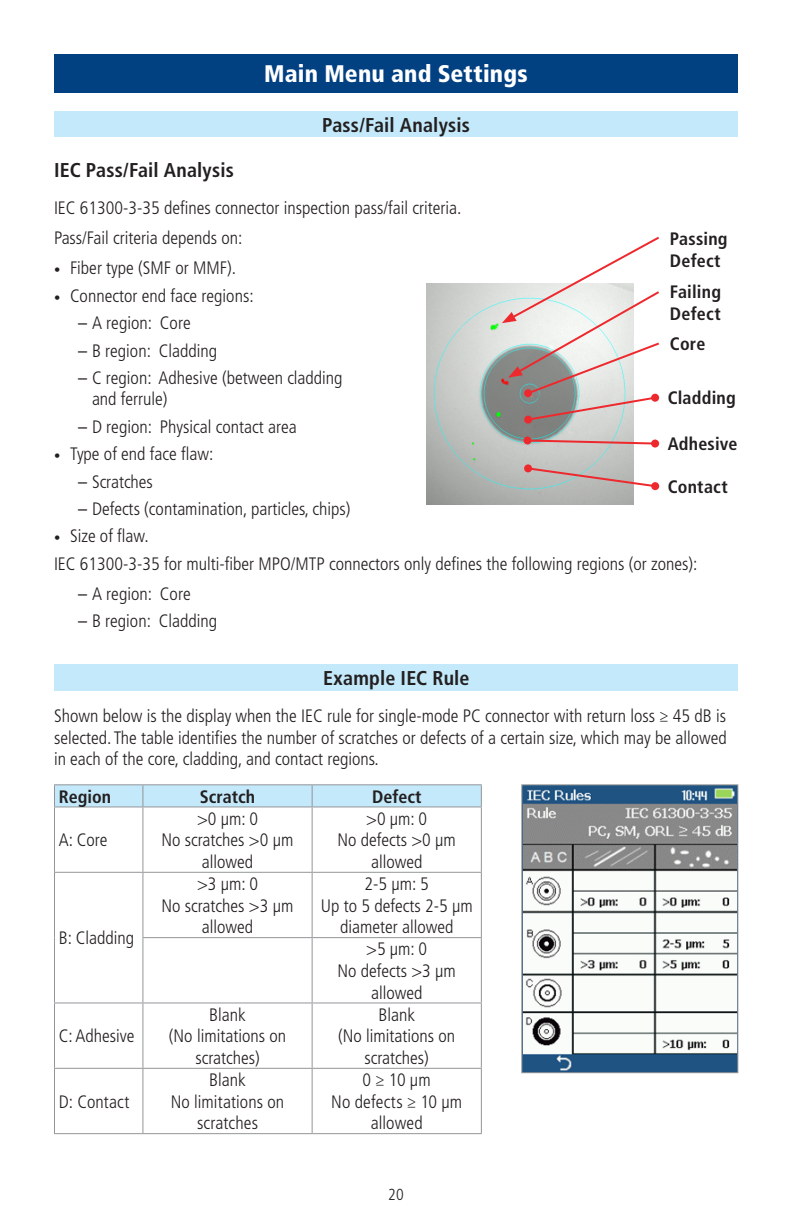
<style>
.page{position:relative;width:792px;height:1224px;background:#fff}
.page>*{position:absolute;margin:0;border:0;box-sizing:border-box;transform-origin:0 0}
.UG_Title_White_no_TO{font:900 condensed 24px "Frutiger LT Std";letter-spacing:.01em;color:#fff}
.UG_Head_9pt_ii_level{font:700 condensed 20px "Frutiger LT Std";letter-spacing:.01em;color:#231f20}
.UG_Head_9pt{font:700 condensed 20px "Frutiger LT Std";letter-spacing:.01em;color:#231f20}
.UG_Body{font:300 condensed 18px/21.6px "Frutiger LT Std";color:#231f20;text-align:center}
.UG_Table_Body{font:300 condensed 18px/21.6px "Frutiger LT Std";letter-spacing:.005em;color:#231f20;text-align:center}
.UG_Table_Body-2{font:700 condensed 18px/21.6px "Frutiger LT Std";letter-spacing:.01em;color:#231f20}
.UG_Table_Header{font:700 condensed 18px "Frutiger LT Std";color:#231f20}
.t1{font:300 condensed 16px "Frutiger LT Std";color:#231f20}
.s1{font-size:12.6px}
.s2{font-weight:400}
</style>
<div class="page">
<div style="left:54px;top:111px;width:684px;height:26px;background:#c3e9fa"></div>
<div style="left:54px;top:54px;width:684px;height:39px;background:#014081"></div>
<img style="left:426px;top:283px;width:207px;height:221px">
<svg style="left:502px;top:236px;width:158px;height:186px"></svg>
<div style="left:651px;top:394px;width:8px;height:8px;background:#ee292e;border-radius:50%"></div>
<div style="left:524px;top:416px;width:8px;height:8px;background:#ee292e;border-radius:50%"></div>
<svg style="left:526px;top:438px;width:131px;height:8px"></svg>
<div style="left:651px;top:440px;width:8px;height:8px;background:#ee292e;border-radius:50%"></div>
<div style="left:524px;top:437px;width:8px;height:8px;background:#ee292e;border-radius:50%"></div>
<svg style="left:526px;top:466px;width:125px;height:22px;background:#c5b7b5"></svg>
<div style="left:651px;top:482px;width:8px;height:8px;background:#ee292e;border-radius:50%"></div>
<div style="left:524px;top:464px;width:8px;height:8px;background:#ee292e;border-radius:50%"></div>
<img style="left:523px;top:786px;width:213px;height:285px">
<div style="left:521px;top:784px;width:217px;height:289px;border:1px solid #939598"></div>
<div style="left:54px;top:665px;width:684px;height:26px;background:#c3e9fa"></div>
<hr style="left:142px;top:807px;width:1px;height:65px;background:#939598">
<hr style="left:312px;top:807px;width:1px;height:65px;background:#939598">
<hr style="left:54px;top:872px;width:89px;height:1px;background:#939598">
<hr style="left:143px;top:872px;width:169px;height:1px;background:#939598">
<hr style="left:142px;top:873px;width:1px;height:64px;background:#939598">
<hr style="left:312px;top:872px;width:170px;height:1px;background:#939598">
<hr style="left:312px;top:873px;width:1px;height:64px;background:#939598">
<hr style="left:142px;top:937px;width:170px;height:1px;background:#939598">
<hr style="left:142px;top:938px;width:1px;height:64px;background:#939598">
<hr style="left:312px;top:937px;width:170px;height:1px;background:#939598">
<hr style="left:312px;top:938px;width:1px;height:64px;background:#939598">
<hr style="left:54px;top:1002px;width:89px;height:1px;background:#939598">
<hr style="left:143px;top:1002px;width:169px;height:1px;background:#939598">
<hr style="left:142px;top:1003px;width:1px;height:65px;background:#939598">
<hr style="left:312px;top:1002px;width:170px;height:1px;background:#939598">
<hr style="left:312px;top:1003px;width:1px;height:65px;background:#939598">
<hr style="left:481px;top:1003px;width:1px;height:65px;background:#939598">
<hr style="left:54px;top:1068px;width:89px;height:1px;background:#939598">
<hr style="left:143px;top:1068px;width:169px;height:1px;background:#939598">
<hr style="left:142px;top:1069px;width:1px;height:64px;background:#939598">
<hr style="left:312px;top:1068px;width:170px;height:1px;background:#939598">
<hr style="left:312px;top:1069px;width:1px;height:64px;background:#939598">
<hr style="left:54px;top:784px;width:89px;height:1px;background:#939598">
<hr style="left:143px;top:784px;width:169px;height:1px;background:#939598">
<hr style="left:312px;top:784px;width:170px;height:1px;background:#939598">
<svg style="left:54px;top:785px;width:428px;height:22px;background:#c0e4f5"></svg>
<hr style="left:54px;top:807px;width:1px;height:65px;background:#939598">
<hr style="left:481px;top:807px;width:1px;height:65px;background:#939598">
<hr style="left:54px;top:873px;width:1px;height:65px;background:#939598">
<hr style="left:481px;top:873px;width:1px;height:64px;background:#939598">
<hr style="left:54px;top:938px;width:1px;height:64px;background:#939598">
<hr style="left:481px;top:938px;width:1px;height:64px;background:#939598">
<hr style="left:54px;top:1003px;width:1px;height:65px;background:#939598">
<hr style="left:54px;top:1069px;width:1px;height:64px;background:#939598">
<hr style="left:481px;top:1069px;width:1px;height:64px;background:#939598">
<hr style="left:54px;top:1133px;width:89px;height:1px;background:#939598">
<hr style="left:143px;top:1133px;width:169px;height:1px;background:#939598">
<hr style="left:312px;top:1133px;width:170px;height:1px;background:#939598">
<p class="UG_Title_White_no_TO" style="left:264px;top:60px;width:265px">Main Menu and Settings</p>
<p class="UG_Head_9pt_ii_level" style="left:54px;top:158px;width:181px">IEC Pass/Fail Analysis</p>
<p class="UG_Head_9pt" style="left:322px;top:113px;width:149px">Pass/Fail Analysis</p>
<p class="UG_Body" style="left:54px;top:197px;width:409px">IEC 61300-3-35 defines connector inspection pass/fail criteria.</p>
<p class="UG_Body" style="left:54px;top:227px;width:190px">Pass/Fail criteria depends on:</p>
<p class="UG_Body" style="left:54px;top:258px;width:184px"><span class="s1">•</span> Fiber type (SMF or MMF).</p>
<p class="UG_Body" style="left:54px;top:285px;width:201px"><span class="s1">•</span> Connector end face regions:</p>
<p class="UG_Body" style="left:78px;top:312px;width:114px"><span class="s2">–</span> A region: Core</p>
<p class="UG_Body" style="left:78px;top:340px;width:141px"><span class="s2">–</span> B region: Cladding</p>
<p class="UG_Body" style="left:92px;top:367px;width:252px;text-align:left;text-indent:-14px"><span class="s2">–</span> C region: Adhesive (between cladding and ferrule)</p>
<p class="UG_Body" style="left:78px;top:416px;width:220px"><span class="s2">–</span> D region: Physical contact area</p>
<p class="UG_Body" style="left:54px;top:443px;width:161px"><span class="s1">•</span> Type of end face flaw:</p>
<p class="UG_Body" style="left:78px;top:471px;width:77px"><span class="s2">–</span> Scratches</p>
<p class="UG_Body" style="left:78px;top:498px;width:274px"><span class="s2">–</span> Defects (contamination, particles, chips)</p>
<p class="UG_Body" style="left:54px;top:526px;width:96px"><span class="s1">•</span> Size of flaw.</p>
<p class="UG_Body" style="left:54px;top:553px;width:645px">IEC 61300-3-35 for multi-fiber MPO/MTP connectors only defines the following regions (or zones):</p>
<p class="UG_Body" style="left:78px;top:583px;width:114px"><span class="s2">–</span> A region: Core</p>
<p class="UG_Body" style="left:78px;top:610px;width:141px"><span class="s2">–</span> B region: Cladding</p>
<p class="UG_Table_Body-2" style="left:670px;top:228px;width:59px">Passing<br>Defect</p>
<p class="UG_Table_Body-2" style="left:670px;top:281px;width:53px">Failing<br>Defect</p>
<p class="UG_Table_Body-2" style="left:670px;top:333px;width:37px">Core</p>
<p class="UG_Table_Body-2" style="left:668px;top:387px;width:70px">Cladding</p>
<p class="UG_Table_Body-2" style="left:668px;top:433px;width:71px">Adhesive</p>
<p class="UG_Table_Body-2" style="left:668px;top:476px;width:62px">Contact</p>
<p class="UG_Head_9pt_ii_level" style="left:323px;top:667px;width:148px">Example IEC Rule</p>
<p class="UG_Body" style="left:54px;top:705px;width:674px;text-align:justify">Shown below is the display when the IEC rule for single-mode PC connector with return loss ≥ 45 dB is selected. The table identifies the number of scratches or defects of a certain size, which may be allowed in each of the core, cladding, and contact regions.</p>
<p class="UG_Table_Header" style="left:59px;top:786px;width:54px">Region</p>
<p class="UG_Table_Header" style="left:200px;top:786px;width:57px">Scratch</p>
<p class="UG_Table_Header" style="left:372px;top:786px;width:51px">Defect</p>
<p class="UG_Body" style="left:59px;top:830px;width:50px">A: Core</p>
<p class="UG_Body" style="left:162px;top:808px;width:133px">&gt;0 µm: 0<br>No scratches &gt;0 µm allowed</p>
<p class="UG_Body" style="left:338px;top:808px;width:120px">&gt;0 µm: 0<br>No defects &gt;0 µm allowed</p>
<p class="UG_Body" style="left:59px;top:928px;width:77px">B: Cladding</p>
<p class="UG_Body" style="left:59px;top:1026px;width:77px">C: Adhesive</p>
<p class="UG_Table_Body" style="left:59px;top:1091px;width:72px">D: Contact</p>
<p class="UG_Body" style="left:162px;top:873px;width:133px">&gt;3 µm: 0<br>No scratches &gt;3 µm allowed</p>
<p class="UG_Body" style="left:321px;top:873px;width:153px">2-5 µm: 5<br>Up to 5 defects 2-5 µm diameter allowed</p>
<p class="UG_Body" style="left:338px;top:939px;width:120px">&gt;5 µm: 0<br>No defects &gt;3 µm allowed</p>
<p class="UG_Body" style="left:169px;top:1004px;width:119px">Blank<br>(No limitations on scratches)</p>
<p class="UG_Body" style="left:338px;top:1004px;width:119px">Blank<br>(No limitations on scratches)</p>
<p class="UG_Table_Body" style="left:171px;top:1069px;width:115px">Blank<br>No limitations on scratches</p>
<p class="UG_Table_Body" style="left:331px;top:1069px;width:133px">0 ≥ 10 µm<br>No defects ≥ 10 µm allowed</p>
<p class="t1" style="left:388px;top:1185px;width:17px">20</p>
</div>
